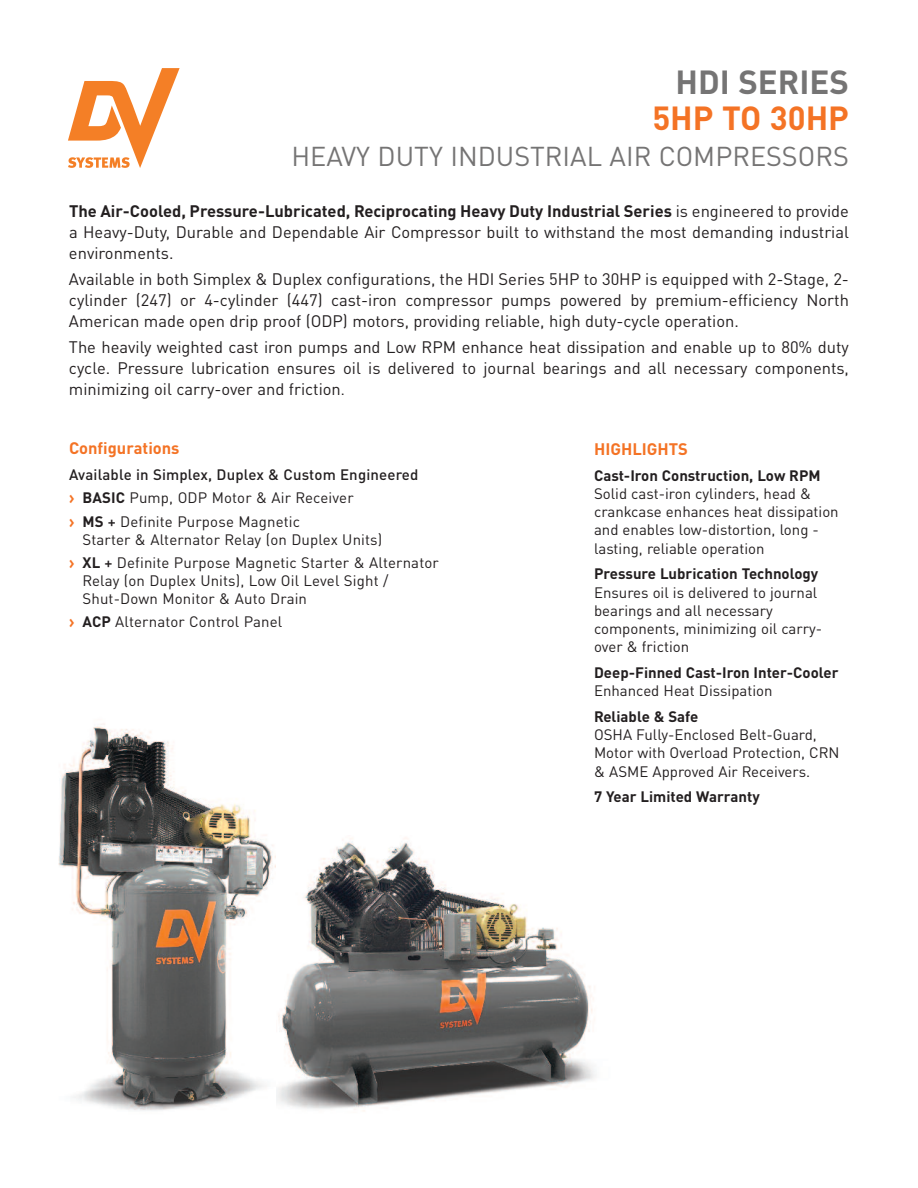
<style>
.page{position:relative;width:918px;height:1188px;background:#fff}
.page>*{position:absolute;margin:0;border:0;box-sizing:border-box;transform-origin:0 0}
.t1{font:700 33px "DINOT";color:#757474}
.t2{font:700 33px "DINOT";color:#f47325}
.t3{font:27px "DINOT";color:#757474}
.t4{font:16.5px/21px "DINOT";color:#231f20;text-align:justify}
.t5{font:700 16.5px "DINOT";color:#f47325}
.t6{font:15px/18.1px "DINOT";color:#231f20}
.t7{font:700 15px "DINOT";color:#231f20}
.s1{font-weight:700}
.s2{font-size:15px}
.s3{font-weight:500}
.s4{font-family:"Meta";font-weight:700;font-size:13.5px;color:#f47325}
</style>
<div class="page">
<svg style="left:68px;top:68px;width:112px;height:100px"></svg>
<img style="left:275px;top:837px;width:321px;height:274px">
<img style="left:58px;top:723px;width:217px;height:388px">
<h1 class="t1" style="left:676px;top:71px;width:175px">HDI SERIES</h1>
<h1 class="t2" style="left:652px;top:107px;width:198px">5HP to 30HP</h1>
<h2 class="t3" style="left:291px;top:147px;width:559px">HEAVY DUTY INDUSTRIAL AIR COMPRESSORS</h2>
<p class="t4" style="left:69px;top:202px;width:782px"><span class="s1">the air-cooled, Pressure-lubricated, Reciprocating Heavy Duty Industrial Series</span> is engineered to provide a Heavy-Duty, Durable and Dependable Air Compressor built to withstand the most demanding industrial environments.</p>
<p class="t4" style="left:69px;top:270px;width:782px">Available in both Simplex &amp; Duplex configurations, the HDI Series 5HP to 30HP is equipped with 2-Stage, 2- cylinder (247) or 4-cylinder (447) cast-iron compressor pumps powered by premium-efficiency North American made open drip proof (ODP) motors, providing reliable, high duty-cycle operation.</p>
<p class="t4" style="left:69px;top:339px;width:782px">The heavily weighted cast iron pumps and Low RPM enhance heat dissipation and enable up to 80% duty cycle. Pressure lubrication ensures oil is delivered to journal bearings and all necessary components, minimizing oil carry-over and friction<span class="s2">.</span></p>
<p class="t5" style="left:69px;top:443px;width:112px">configurations</p>
<p class="t6" style="left:69px;top:464px;width:351px;line-height:23.4px"><span class="s3">Available in Simplex, Duplex &amp; Custom Engineered </span><span class="s4">&gt;</span> <span class="s1">BaSIc</span> Pump, ODP Motor &amp; Air Receiver<br><span class="s4">&gt;</span> <span class="s1">mS</span> <span class="s3">+</span> Definite Purpose Magnetic</p>
<p class="t6" style="left:69px;top:529px;width:371px;line-height:23.4px;text-indent:13px">Starter &amp; Alternator Relay (on Duplex Units)<br><span class="s4">&gt;</span> <span class="s1">Xl</span> <span class="s3">+</span> Definite Purpose Magnetic Starter &amp; Alternator</p>
<p class="t6" style="left:82px;top:573px;width:307px">Relay (on Duplex Units), Low Oil Level Sight /<br>Shut-Down Monitor &amp; Auto Drain</p>
<p class="t6" style="left:69px;top:615px;width:215px"><span class="s4">&gt;</span> <span class="s1">acP</span> Alternator Control Panel</p>
<p class="t5" style="left:594px;top:443px;width:96px">HIgHlIgHtS</p>
<p class="t7" style="left:594px;top:470px;width:228px">cast-Iron construction, low RPm</p>
<p class="t6" style="left:594px;top:486px;width:246px">Solid cast-iron cylinders, head &amp; crankcase enhances heat dissipation and enables low-distortion, long - lasting, reliable operation</p>
<p class="t7" style="left:594px;top:569px;width:226px">Pressure lubrication technology</p>
<p class="t6" style="left:594px;top:585px;width:230px">Ensures oil is delivered to journal bearings and all necessary components, minimizing oil carry&shy;over &amp; friction</p>
<p class="t7" style="left:594px;top:667px;width:246px">Deep-Finned cast-Iron Inter-cooler</p>
<p class="t6" style="left:594px;top:683px;width:180px">Enhanced Heat Dissipation</p>
<p class="t7" style="left:594px;top:711px;width:106px">Reliable &amp; Safe</p>
<p class="t6" style="left:594px;top:727px;width:247px">OSHA Fully-Enclosed Belt-Guard,<br>Motor with Overload Protection, CRN &amp; ASME Approved Air Receivers.</p>
<p class="t7" style="left:594px;top:792px;width:167px">7 Year limited warranty</p>
</div>
